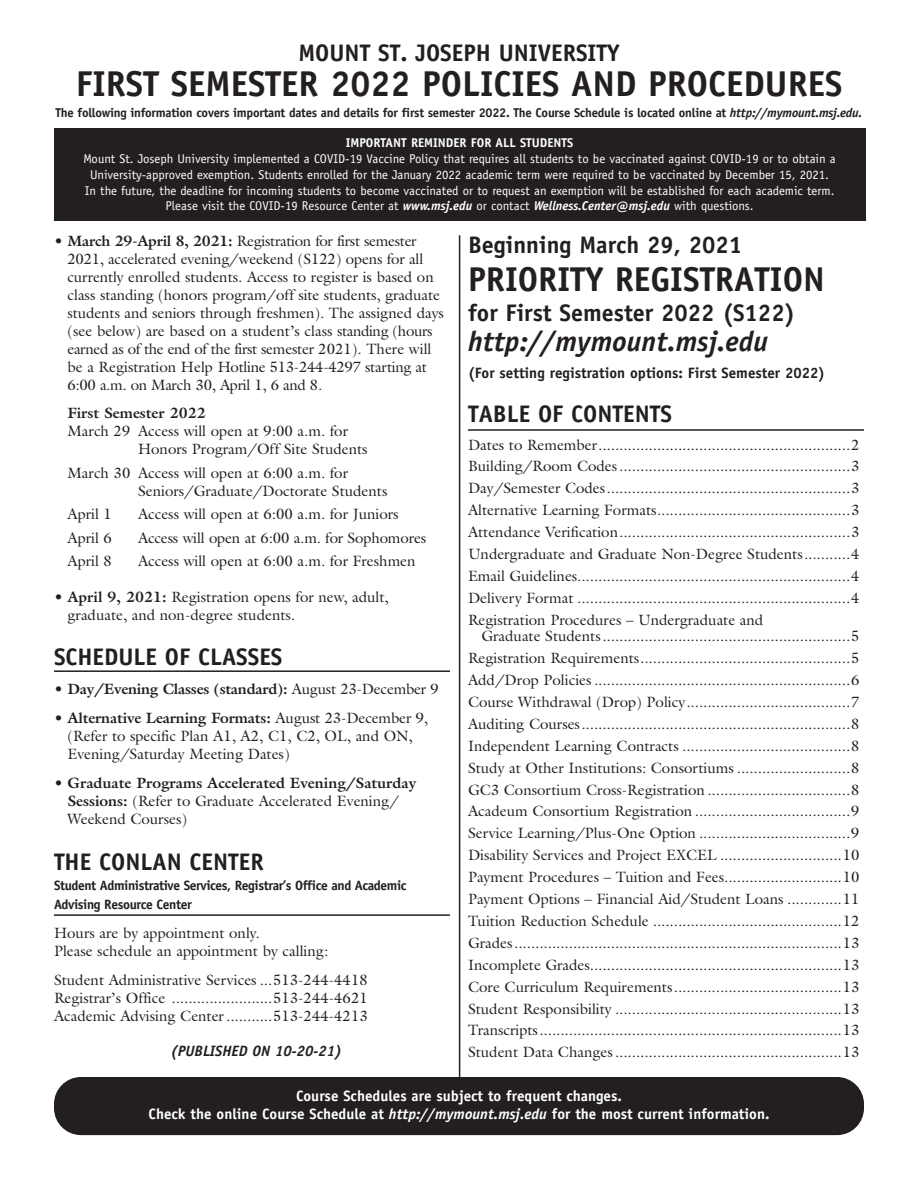
<style>
.page{position:relative;width:918px;height:1188px;background:#fff}
.page>*{position:absolute;margin:0;border:0;box-sizing:border-box;transform-origin:0 0}
.t1{font:700 36px "Officina Sans";color:#231f20}
.t2{font:700 34.5px "Officina Sans";color:#231f20}
.t3{font:italic 700 28.5px "Officina Sans";color:#231f20}
.t4{font:700 24px "Officina Sans";color:#231f20}
.t5{font:15px/21.9px "Galliard";color:#231f20}
.t6{font:700 15px/18px "Galliard";color:#231f20}
.t7{font:700 15px/18px "Officina Sans";color:#fff;text-align:center}
.t8{font:700 15px "Officina Sans";color:#231f20}
.t9{font:italic 700 15px "Officina Sans";color:#231f20}
.t10{font:700 13.5px/19.5px "Officina Sans";letter-spacing:-.03em;color:#231f20}
.t11{font:12.75px/15.8px "Officina Sans";color:#fff;text-align:center}
.t12{font:700 12.75px "Officina Sans";letter-spacing:-.02em;color:#231f20}
.t13{font:700 12.75px "Officina Sans";color:#fff}
.s1{font-style:italic}
.s2{font-weight:700;font-style:italic}
.s3{font-weight:700}
.s4{font-weight:400}
</style>
<div class="page">
<hr style="left:54px;top:670px;width:396px;height:2px;background:#231f20">
<hr style="left:54px;top:914px;width:396px;height:2px;background:#231f20">
<hr style="left:468px;top:429px;width:396px;height:2px;background:#231f20">
<hr style="left:459px;top:235px;width:1px;height:844px;background:#231f20">
<div style="left:54px;top:1077px;width:810px;height:58px;background:#231f20;border-radius:27px"></div>
<div style="left:54px;top:129px;width:811px;height:92px;background:#231f20"></div>
<h3 class="t4" style="left:298px;top:38px;width:323px">MOUNT ST. JOSEPH UNIVERSITY</h3>
<h1 class="t1" style="left:76px;top:61px;width:768px">FIRST SEMESTER 2022 POLICIES AND PROCEDURES</h1>
<p class="t12" style="left:56px;top:105px;width:808px">The following information covers important dates and details for first semester 2022. The Course Schedule is located online at <span class="s1">http://mymount.msj.edu.</span></p>
<p class="t13" style="left:346px;top:135px;width:229px">IMPORTANT REMINDER FOR ALL STUDENTS</p>
<p class="t11" style="left:83px;top:151px;width:754px">Mount St. Joseph University implemented a COVID-19 Vaccine Policy that requires all students to be vaccinated against COVID-19 or to obtain a University-approved exemption. Students enrolled for the January 2022 academic term were required to be vaccinated by December 15, 2021.<br>In the future, the deadline for incoming students to become vaccinated or to request an exemption will be established for each academic term.<br>Please visit the COVID-19 Resource Center at <span class="s2">www.msj.edu</span> or contact <span class="s2">Wellness.Center@msj.edu</span> with questions.</p>
<p class="t5" style="left:68px;top:231px;width:378px;line-height:18px;text-indent:-14px">• <span class="s3">March 29-April 8, 2021:</span> Registration for first semester 2021, accelerated evening/weekend (S122) opens for all currently enrolled students. Access to register is based on class standing (honors program/off site students, graduate students and seniors through freshmen). The assigned days (see below) are based on a student’s class standing (hours earned as of the end of the first semester 2021). There will be a Registration Help Hotline 513-244-4297 starting at 6:00 a.m. on March 30, April 1, 6 and 8.</p>
<p class="t6" style="left:68px;top:404px;width:140px">First Semester 2022</p>
<p class="t5" style="left:138px;top:422px;width:231px;line-height:18px;text-indent:-70px">March 29 Access will open at 9:00 a.m. for<br>Honors Program/Off Site Students</p>
<p class="t5" style="left:138px;top:464px;width:251px;line-height:18px;text-indent:-70px">March 30 Access will open at 6:00 a.m. for<br>Seniors/Graduate/Doctorate Students</p>
<p class="t5" style="left:68px;top:503px;width:46px">April 1</p>
<p class="t5" style="left:138px;top:503px;width:262px">Access will open at 6:00 a.m. for Juniors</p>
<p class="t5" style="left:68px;top:526px;width:46px">April 6</p>
<p class="t5" style="left:138px;top:526px;width:290px">Access will open at 6:00 a.m. for Sophomores</p>
<p class="t5" style="left:68px;top:550px;width:46px">April 8</p>
<p class="t5" style="left:138px;top:550px;width:279px">Access will open at 6:00 a.m. for Freshmen</p>
<p class="t5" style="left:68px;top:588px;width:323px;line-height:18px;text-indent:-14px">• <span class="s3">April 9, 2021:</span> Registration opens for new, adult, graduate, and non-degree students.</p>
<h3 class="t4" style="left:54px;top:642px;width:230px">SCHEDULE OF CLASSES</h3>
<p class="t6" style="left:54px;top:680px;width:386px"><span class="s4">•</span> Day/Evening Classes (standard): <span class="s4">August 23-December 9</span></p>
<p class="t5" style="left:68px;top:709px;width:362px;line-height:18px;text-indent:-14px">• <span class="s3">Alternative Learning Formats:</span> August 23-December 9, (Refer to specific Plan A1, A2, C1, C2, OL, and ON,<br>Evening/Saturday Meeting Dates)</p>
<p class="t6" style="left:68px;top:773px;width:350px;text-indent:-14px"><span class="s4">•</span> Graduate Programs Accelerated Evening/Saturday<br>Sessions: <span class="s4">(Refer to Graduate Accelerated Evening/<br>Weekend Courses)</span></p>
<h3 class="t4" style="left:54px;top:847px;width:211px">THE CONLAN CENTER</h3>
<p class="t10" style="left:54px;top:875px;width:354px">Student Administrative Services, Registrar’s Office and Academic<br>Advising Resource Center</p>
<p class="t5" style="left:54px;top:924px;width:276px;line-height:18px">Hours are by appointment only.<br>Please schedule an appointment by calling:</p>
<p class="t5" style="left:54px;top:971px;width:315px;line-height:18px;text-align:justify">Student Administrative Services ...513-244-4418<br>Registrar’s Office ........................513-244-4621<br>Academic Advising Center...........513-244-4213</p>
<h3 class="t4" style="left:468px;top:230px;width:276px">Beginning March 29, 2021</h3>
<h2 class="t2" style="left:468px;top:257px;width:358px">PRIORITY REGISTRATION</h2>
<h3 class="t4" style="left:468px;top:298px;width:329px">for First Semester 2022 (S122)</h3>
<h3 class="t3" style="left:468px;top:324px;width:302px">http://mymount.msj.edu</h3>
<p class="t8" style="left:468px;top:364px;width:359px">(For setting registration options: First Semester 2022)</p>
<h3 class="t4" style="left:468px;top:399px;width:206px">TABLE OF CONTENTS</h3>
<p class="t5" style="left:468px;top:433px;width:393px;text-align:justify">Dates to Remember............................................................2<br>Building/Room Codes.......................................................3<br>Day/Semester Codes..........................................................3<br>Alternative Learning Formats..............................................3<br>Attendance Verification.......................................................3<br>Undergraduate and Graduate Non-Degree Students...........4<br>Email Guidelines.................................................................4<br>Delivery Format .................................................................4<br>Registration Procedures – Undergraduate and</p>
<p class="t5" style="left:468px;top:625px;width:393px;text-align:justify;text-indent:14px">Graduate Students...........................................................5<br>Registration Requirements..................................................5<br>Add/Drop Policies .............................................................6<br>Course Withdrawal (Drop) Policy.......................................7<br>Auditing Courses................................................................8<br>Independent Learning Contracts ........................................8<br>Study at Other Institutions: Consortiums ...........................8<br>GC3 Consortium Cross-Registration ..................................8<br>Acadeum Consortium Registration .....................................9<br>Service Learning/Plus-One Option ....................................9<br>Disability Services and Project EXCEL .............................10<br>Payment Procedures – Tuition and Fees............................10<br>Payment Options – Financial Aid/Student Loans .............11<br>Tuition Reduction Schedule .............................................12<br>Grades..............................................................................13<br>Incomplete Grades............................................................13<br>Core Curriculum Requirements........................................13<br>Student Responsibility ......................................................13<br>Transcripts........................................................................13<br>Student Data Changes......................................................13</p>
<p class="t7" style="left:149px;top:1087px;width:622px">Course Schedules are subject to frequent changes.<br>Check the online Course Schedule at <span class="s1">http://mymount.msj.edu</span> for the most current information.</p>
<p class="t9" style="left:171px;top:1042px;width:173px">(PUBLISHED ON 10-20-21)</p>
</div>
